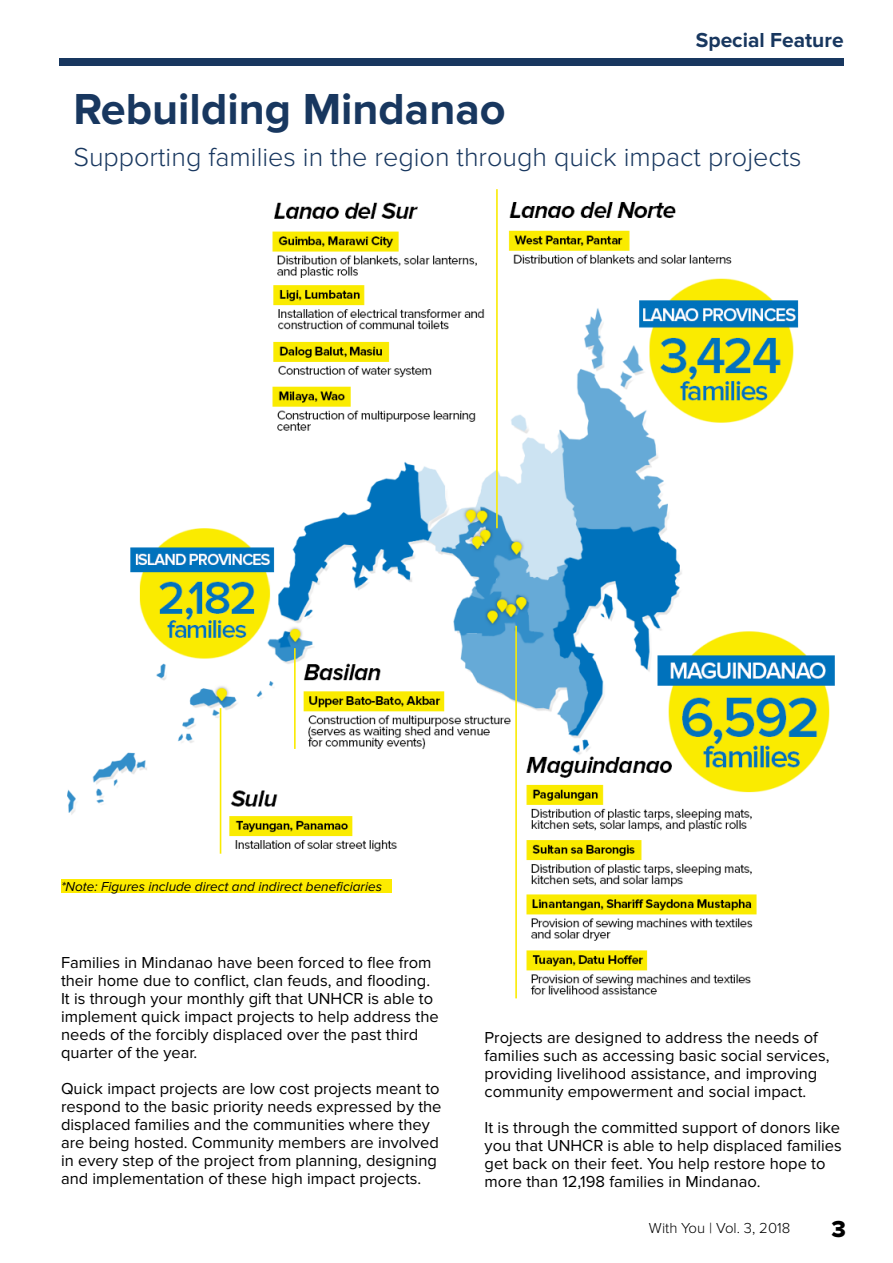
<style>
.page{position:relative;width:893px;height:1263px;background:#fff}
.page>*{position:absolute;margin:0;border:0;box-sizing:border-box;transform-origin:0 0}
.t1{font:700 45px "Proxima Nova";color:#18375f}
.t2{font:300 27px "Proxima Nova";color:#18375f}
.t3{font:24px "Proxima Nova Extrabld";color:#000}
.t4{font:700 21px "Proxima Nova";color:#18375f}
.t5{font:16.5px/18px "Proxima Nova";color:#000}
.t6{font:300 15px "Proxima Nova";color:#000}
.t7{font:italic 13.5px "Proxima Nova";color:#000}
</style>
<div class="page">
<div style="left:59px;top:58px;width:785px;height:8px;background:#18375f"></div>
<img style="left:67px;top:189px;width:768px;height:810px">
<div style="left:61px;top:879px;width:330px;height:14px;background:#fdeb00"></div>
<h1 class="t1" style="left:73px;top:83px;width:434px">Rebuilding Mindanao</h1>
<p class="t4" style="left:696px;top:28px;width:149px">Special Feature</p>
<h2 class="t2" style="left:73px;top:142px;width:730px">Supporting families in the region through quick impact projects</h2>
<p class="t7" style="left:61px;top:879px;width:323px">*Note: Figures include direct and indirect beneficiaries</p>
<p class="t5" style="left:61px;top:954px;width:379px">Families in Mindanao have been forced to flee from their home due to conflict, clan feuds, and flooding.<br>It is through your monthly gift that UNHCR is able to implement quick impact projects to help address the needs of the forcibly displaced over the past third quarter of the year.</p>
<p class="t5" style="left:61px;top:1080px;width:382px">Quick impact projects are low cost projects meant to respond to the basic priority needs expressed by the displaced families and the communities where they are being hosted. Community members are involved in every step of the project from planning, designing and implementation of these high impact projects.</p>
<p class="t5" style="left:485px;top:1028px;width:346px">Projects are designed to address the needs of families such as accessing basic social services, providing livelihood assistance, and improving community empowerment and social impact.</p>
<p class="t5" style="left:485px;top:1118px;width:359px">It is through the committed support of donors like you that UNHCR is able to help displaced families get back on their feet. You help restore hope to more than 12,198 families in Mindanao.</p>
<h3 class="t3" style="left:831px;top:1215px;width:16px">3</h3>
<p class="t6" style="left:649px;top:1220px;width:143px">With You | Vol. 3, 2018</p>
</div>
